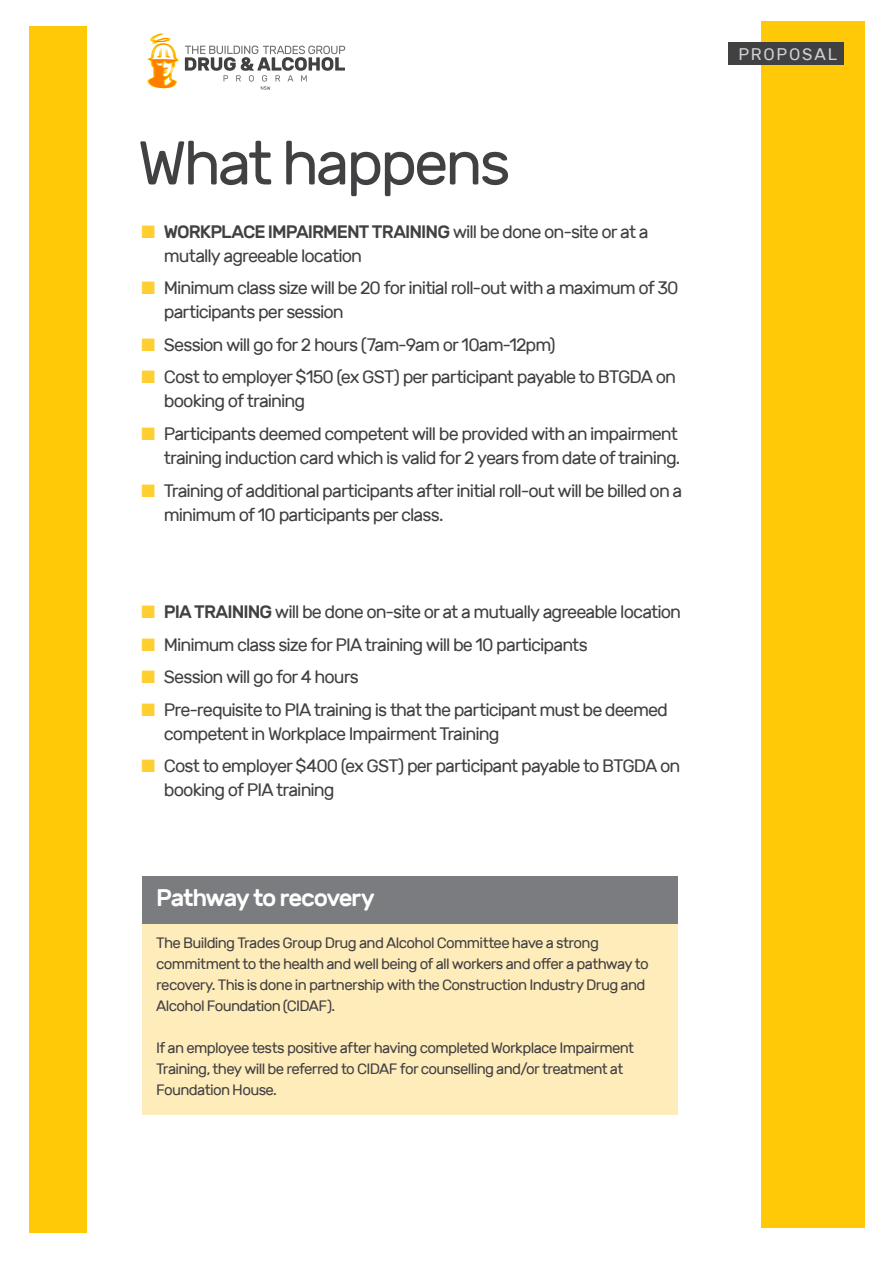
<style>
.page{position:relative;width:893px;height:1263px;background:#fff}
.page>*{position:absolute;margin:0;border:0;box-sizing:border-box;transform-origin:0 0}
.t1{font:61.65px "Rubik";letter-spacing:-.05em;color:#414042}
.t2{font:500 24px "Rubik";letter-spacing:-.055em;color:#fff}
.t3{font:18px/24px "Rubik";letter-spacing:-.055em;color:#414042}
.t4{font:16.8px "Rubik";letter-spacing:.11em;color:#d1d3d4}
.t5{font:15px/21px "Rubik";letter-spacing:-.045em;color:#414042}
.s1{color:#ffce31}
.s2{font-weight:500}
</style>
<div class="page">
<div style="left:142px;top:876px;width:536px;height:238px;background:#ffecbb"></div>
<div style="left:142px;top:876px;width:536px;height:47px;background:#7b7c7f"></div>
<div style="left:29px;top:26px;width:57px;height:1206px;background:#ffc907"></div>
<div style="left:761px;top:21px;width:104px;height:1207px;background:#ffc907"></div>
<svg style="left:185px;top:46px;width:160px;height:44px"></svg>
<svg style="left:147px;top:33px;width:32px;height:55px"></svg>
<div style="left:728px;top:43px;width:115px;height:22px;background:#414042"></div>
<h1 class="t1" style="left:138px;top:129px;width:374px">What happens</h1>
<p class="t3" style="left:164px;top:220px;width:486px;text-indent:-22px"><span class="s1">■</span> <span class="s2">WORKPLACE IMPAIRMENT TRAINING</span> will be done on-site or at a mutally agreeable location</p>
<p class="t3" style="left:164px;top:277px;width:516px;text-indent:-22px"><span class="s1">■</span> Minimum class size will be 20 for initial roll-out with a maximum of 30 participants per session</p>
<p class="t3" style="left:141px;top:333px;width:416px"><span class="s1">■</span> Session will go for 2 hours (7am-9am or 10am-12pm)</p>
<p class="t3" style="left:164px;top:366px;width:514px;text-indent:-22px"><span class="s1">■</span> Cost to employer $150 (ex GST) per participant payable to BTGDA on booking of training</p>
<p class="t3" style="left:141px;top:422px;width:540px;text-align:right"><span class="s1">■</span> Participants deemed competent will be provided with an impairment training induction card which is valid for 2 years from date of training.</p>
<p class="t3" style="left:164px;top:479px;width:520px;text-indent:-22px"><span class="s1">■</span> Training of additional participants after initial roll-out will be billed on a minimum of 10 participants per class.</p>
<p class="t3" style="left:141px;top:600px;width:541px"><span class="s1">■</span> <span class="s2">PIA TRAINING</span> will be done on-site or at a mutually agreeable location</p>
<p class="t3" style="left:141px;top:633px;width:448px"><span class="s1">■</span> Minimum class size for PIA training will be 10 participants</p>
<p class="t3" style="left:141px;top:665px;width:219px"><span class="s1">■</span> Session will go for 4 hours</p>
<p class="t3" style="left:164px;top:698px;width:506px;text-indent:-22px"><span class="s1">■</span> Pre-requisite to PIA training is that the participant must be deemed competent in Workplace Impairment Training</p>
<p class="t3" style="left:164px;top:754px;width:518px;text-indent:-22px"><span class="s1">■</span> Cost to employer $400 (ex GST) per participant payable to BTGDA on booking of PIA training</p>
<h2 class="t2" style="left:156px;top:884px;width:220px">Pathway to recovery</h2>
<p class="t5" style="left:156px;top:932px;width:494px">The Building Trades Group Drug and Alcohol Committee have a strong commitment to the health and well being of all workers and offer a pathway to recovery. This is done in partnership with the Construction Industry Drug and Alcohol Foundation (CIDAF).</p>
<p class="t5" style="left:156px;top:1037px;width:479px">If an employee tests positive after having completed Workplace Impairment<br>Training, they will be referred to CIDAF for counselling and/or treatment at<br>Foundation House.</p>
<p class="t4" style="left:738px;top:45px;width:100px">PROPOSAL</p>
</div>
